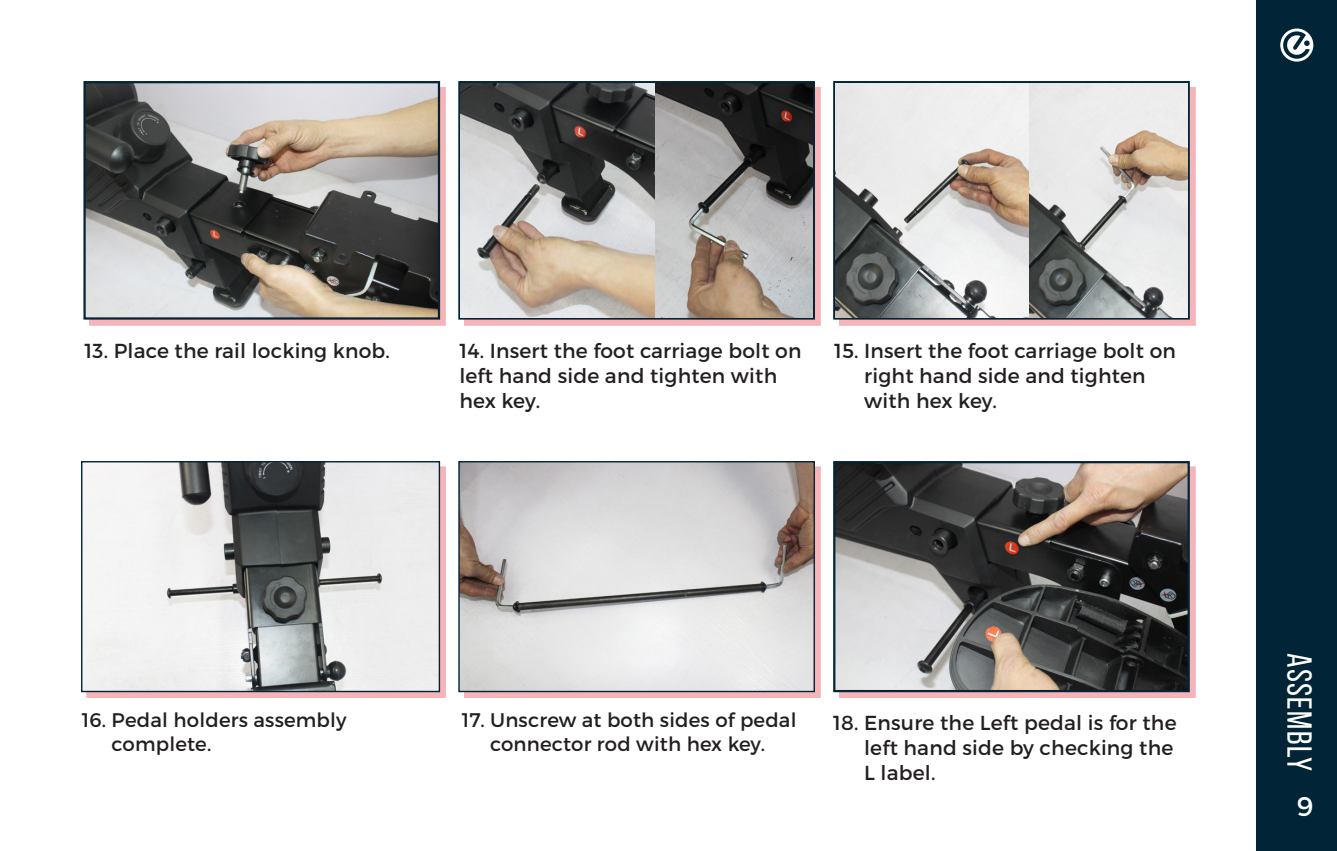
<style>
.page{position:relative;width:1337px;height:851px;background:#fff}
.page>*{position:absolute;margin:0;border:0;box-sizing:border-box;transform-origin:0 0}
.t1{font:34.65px "Bebas Neue";letter-spacing:.04em;color:#fff}
.t2{font:27px "Montserrat";color:#fff}
.t3{font:20.25px/24.8px "Montserrat";letter-spacing:.01em;color:#231f20}
.t4{font:19.8px/24.1px "Montserrat";letter-spacing:.01em;color:#231f20}
</style>
<div class="page">
<div style="left:1256px;top:0;width:80px;height:850px;background:#012537"></div>
<svg style="left:1280px;top:28px;width:33px;height:34px"></svg>
<div style="left:464px;top:87px;width:356px;height:238px;background:#f5b5b8"></div>
<svg style="left:458px;top:81px;width:357px;height:238px;background:#304955"></svg>
<img style="left:460px;top:83px;width:352px;height:234px">
<svg style="left:89px;top:87px;width:357px;height:238px;background:#e3abaf"></svg>
<img style="left:86px;top:84px;width:351px;height:232px">
<div style="left:83px;top:81px;width:357px;height:238px;border:2px solid #012537"></div>
<svg style="left:839px;top:87px;width:356px;height:238px;background:#d8a4a8"></svg>
<div style="left:833px;top:81px;width:356px;height:238px;border:2px solid #012537"></div>
<svg style="left:839px;top:466px;width:356px;height:232px;background:#e2a9ae"></svg>
<img style="left:836px;top:464px;width:350px;height:225px">
<div style="left:833px;top:461px;width:356px;height:231px;border:2px solid #012537"></div>
<svg style="left:87px;top:466px;width:359px;height:232px;background:#edb0b4"></svg>
<img style="left:83px;top:463px;width:355px;height:227px">
<div style="left:81px;top:461px;width:359px;height:231px;border:1px solid #012537"></div>
<div style="left:464px;top:466px;width:356px;height:232px;background:#f5b5b8"></div>
<img style="left:460px;top:463px;width:353px;height:227px">
<div style="left:458px;top:461px;width:357px;height:231px;border:1px solid #012537"></div>
<img style="left:835px;top:83px;width:352px;height:234px">
<p class="t3" style="left:85px;top:339px;width:307px">13. Place the rail locking knob.</p>
<p class="t3" style="left:459px;top:339px;width:344px">14. Insert the foot carriage bolt on left hand side and tighten with hex key.</p>
<p class="t3" style="left:864px;top:339px;width:313px;text-indent:-30px">15. Insert the foot carriage bolt on right hand side and tighten with hex key.</p>
<p class="t4" style="left:112px;top:707px;width:236px;text-indent:-30px">16. Pedal holders assembly complete.</p>
<p class="t4" style="left:462px;top:707px;width:336px;text-align:center">17. Unscrew at both sides of pedal connector rod with hex key.</p>
<p class="t3" style="left:864px;top:710px;width:314px;text-indent:-31px">18. Ensure the Left pedal is for the left hand side by checking the<br>L label.</p>
<p class="t1" style="left:1318px;top:652px;width:119px;rotate:90deg">ASSEMBLY</p>
<h2 class="t2" style="left:1296px;top:790px;width:18px">9</h2>
</div>
